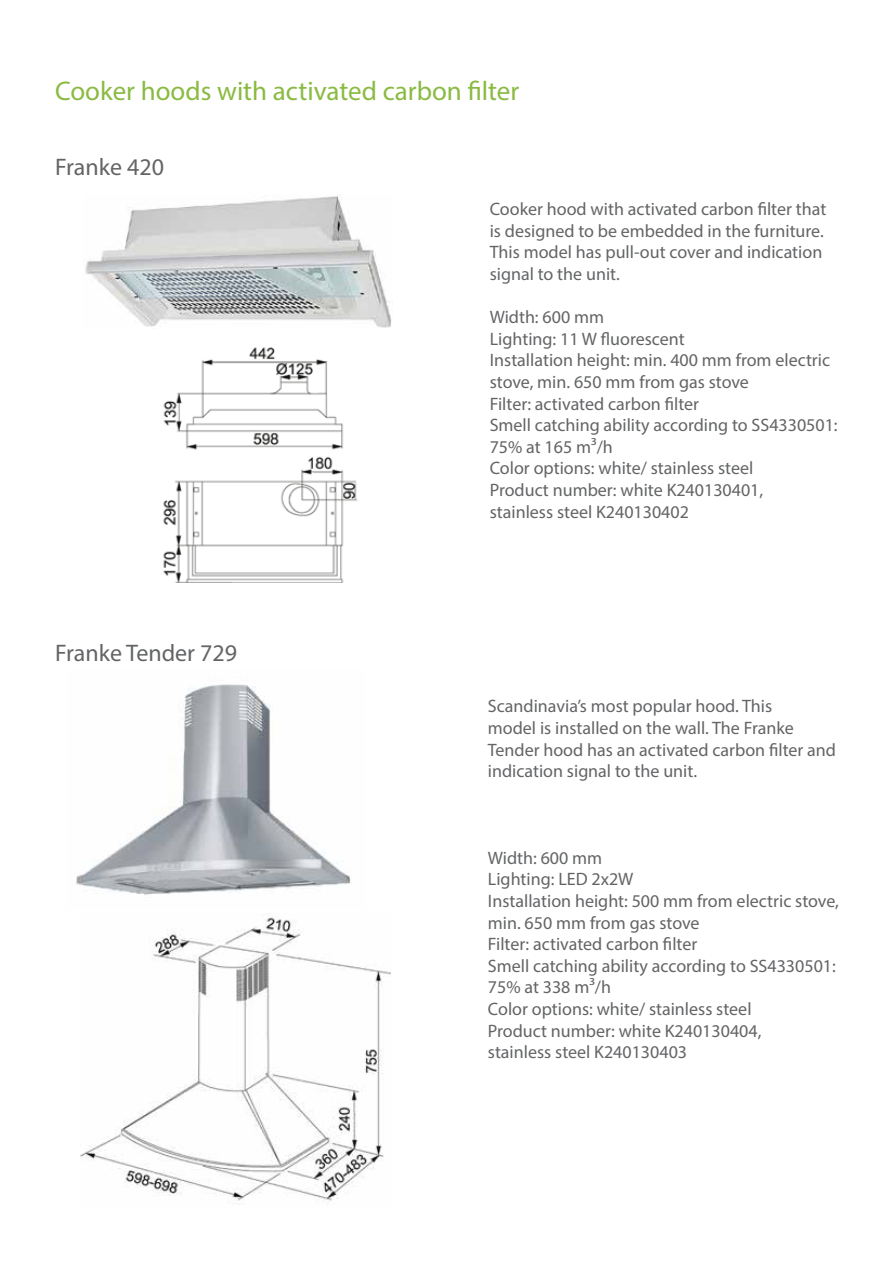
<style>
.page{position:relative;width:893px;height:1263px;background:#fff}
.page>*{position:absolute;margin:0;border:0;box-sizing:border-box;transform-origin:0 0}
.t1{font:27px "Myriad Pro";color:#8aba41}
.t2{font:24px "Myriad Pro";color:#636466}
.t3{font:18px/21.6px "Myriad Pro";color:#636466}
</style>
<div class="page">
<img style="left:85px;top:195px;width:307px;height:133px">
<img style="left:76px;top:684px;width:275px;height:211px">
<img style="left:81px;top:915px;width:309px;height:287px">
<img style="left:163px;top:347px;width:195px;height:236px">
<h1 class="t1" style="left:55px;top:74px;width:466px">Cooker hoods with activated carbon filter</h1>
<h2 class="t2" style="left:55px;top:152px;width:110px">Franke 420</h2>
<h2 class="t2" style="left:55px;top:638px;width:184px">Franke Tender 729</h2>
<p class="t3" style="left:490px;top:198px;width:338px">Cooker hood with activated carbon filter that is designed to be embedded in the furniture.<br>This model has pull-out cover and indication signal to the unit.</p>
<p class="t3" style="left:490px;top:306px;width:349px">Width: 600 mm<br>Lighting: 11 W fluorescent<br>Installation height: min. 400 mm from electric stove, min. 650 mm from gas stove<br>Filter: activated carbon filter<br>Smell catching ability according to SS4330501:<br>75% at 165 m³/h<br>Color options: white/ stainless steel<br>Product number: white K240130401,<br>stainless steel K240130402</p>
<p class="t3" style="left:488px;top:695px;width:350px">Scandinavia’s most popular hood. This<br>model is installed on the wall. The Franke Tender hood has an activated carbon filter and indication signal to the unit.</p>
<p class="t3" style="left:488px;top:846px;width:353px">Width: 600 mm<br>Lighting: LED 2x2W<br>Installation height: 500 mm from electric stove, min. 650 mm from gas stove<br>Filter: activated carbon filter<br>Smell catching ability according to SS4330501:<br>75% at 338 m³/h<br>Color options: white/ stainless steel<br>Product number: white K240130404,<br>stainless steel K240130403</p>
</div>
